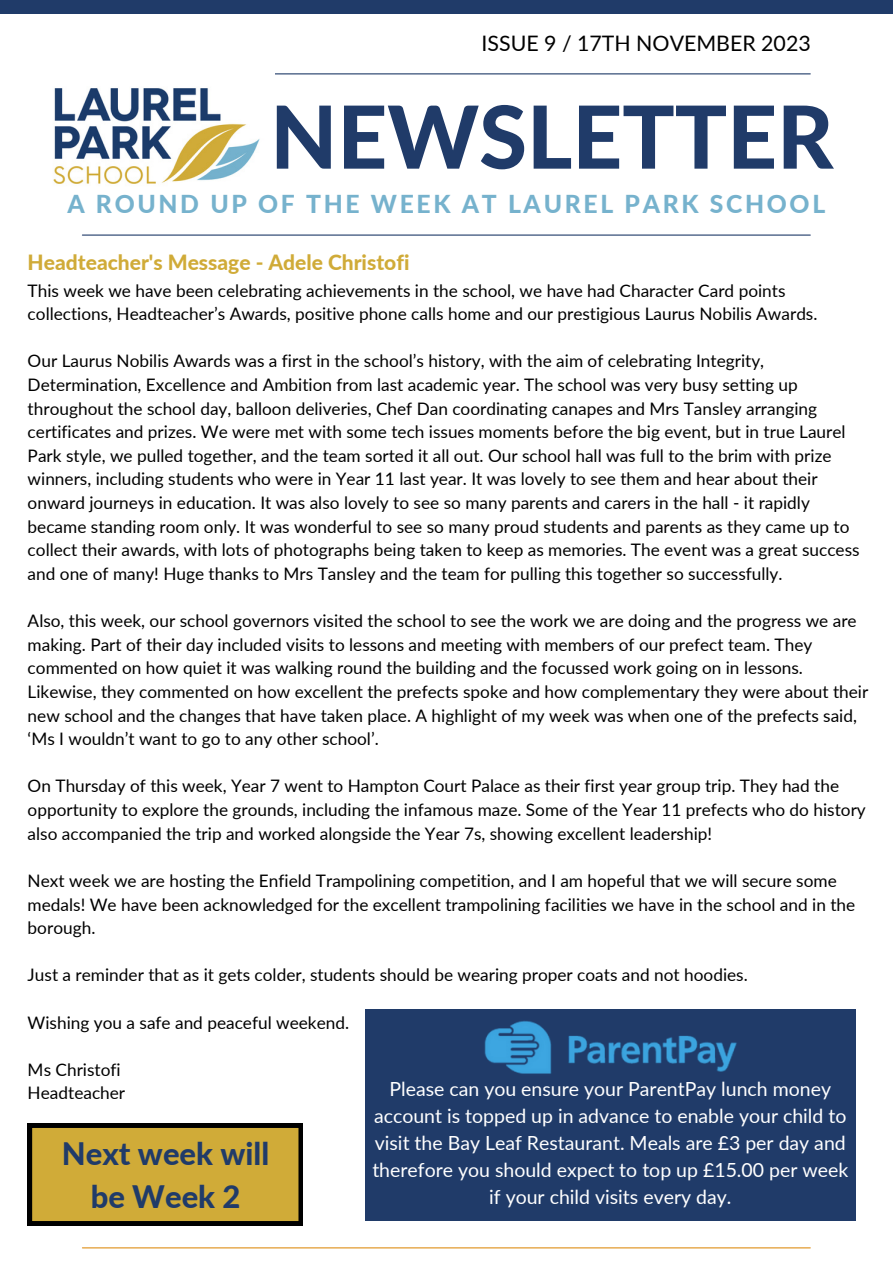
<style>
.page{position:relative;width:893px;height:1264px;background:#fff}
.page>*{position:absolute;margin:0;border:0;box-sizing:border-box;transform-origin:0 0}
.t1{font:800 86.85px "Lato";color:#203b69}
.t2{font:800 30.9px/42.6px "Lato";color:#203b69;text-align:center}
.t3{font:800 24.75px "Lato";letter-spacing:.11em;color:#76b2cd}
.t4{font:21.3px "Lato";color:#000}
.t5{font:800 21px "Lato";color:#d0ab38}
.t6{font:19.5px/27px "Lato";color:#fff;text-align:center}
.t7{font:17.25px/23.5px "Lato";color:#000}
</style>
<div class="page">
<div style="left:0;top:0;width:892px;height:14px;background:#203b69"></div>
<hr style="left:275px;top:73px;width:535px;height:1px;background:#203b69">
<hr style="left:82px;top:234px;width:728px;height:2px;background:#203b69">
<svg style="left:28px;top:1123px;width:275px;height:102px"></svg>
<hr style="left:82px;top:1247px;width:728px;height:1px;background:#df8f18">
<img style="left:53px;top:88px;width:207px;height:96px">
<div style="left:365px;top:1008px;width:490px;height:212px;background:#203b69"></div>
<img style="left:468px;top:1008px;width:284px;height:66px">
<p class="t4" style="left:481px;top:30px;width:331px">ISSUE 9 / 17TH NOVEMBER 2023</p>
<p class="t1" style="left:270px;top:83px;width:564px">NEWSLETTER</p>
<p class="t3" style="left:67px;top:188px;width:759px">A ROUND UP OF THE WEEK AT LAUREL PARK SCHOOL</p>
<p class="t5" style="left:28px;top:249px;width:383px">Headteacher's Message - Adele Christofi</p>
<p class="t7" style="left:28px;top:278px;width:791px">This week we have been celebrating achievements in the school, we have had Character Card points collections, Headteacher’s Awards, positive phone calls home and our prestigious Laurus Nobilis Awards.</p>
<p class="t7" style="left:28px;top:349px;width:833px">Our Laurus Nobilis Awards was a first in the school’s history, with the aim of celebrating Integrity, Determination, Excellence and Ambition from last academic year. The school was very busy setting up throughout the school day, balloon deliveries, Chef Dan coordinating canapes and Mrs Tansley arranging certificates and prizes. We were met with some tech issues moments before the big event, but in true Laurel Park style, we pulled together, and the team sorted it all out. Our school hall was full to the brim with prize winners, including students who were in Year 11 last year. It was lovely to see them and hear about their onward journeys in education. It was also lovely to see so many parents and carers in the hall - it rapidly became standing room only. It was wonderful to see so many proud students and parents as they came up to collect their awards, with lots of photographs being taken to keep as memories. The event was a great success and one of many! Huge thanks to Mrs Tansley and the team for pulling this together so successfully.</p>
<p class="t7" style="left:28px;top:608px;width:842px">Also, this week, our school governors visited the school to see the work we are doing and the progress we are making. Part of their day included visits to lessons and meeting with members of our prefect team. They commented on how quiet it was walking round the building and the focussed work going on in lessons.<br>Likewise, they commented on how excellent the prefects spoke and how complementary they were about their new school and the changes that have taken place. A highlight of my week was when one of the prefects said, ‘Ms I wouldn’t want to go to any other school’.</p>
<p class="t7" style="left:28px;top:774px;width:839px">On Thursday of this week, Year 7 went to Hampton Court Palace as their first year group trip. They had the opportunity to explore the grounds, including the infamous maze. Some of the Year 11 prefects who do history also accompanied the trip and worked alongside the Year 7s, showing excellent leadership!</p>
<p class="t7" style="left:28px;top:868px;width:829px">Next week we are hosting the Enfield Trampolining competition, and I am hopeful that we will secure some medals! We have been acknowledged for the excellent trampolining facilities we have in the school and in the borough.</p>
<p class="t7" style="left:28px;top:962px;width:721px">Just a reminder that as it gets colder, students should be wearing proper coats and not hoodies.</p>
<p class="t7" style="left:28px;top:1010px;width:323px">Wishing you a safe and peaceful weekend.</p>
<p class="t7" style="left:28px;top:1057px;width:94px">Ms Christofi</p>
<p class="t7" style="left:28px;top:1080px;width:99px">Headteacher</p>
<p class="t6" style="left:372px;top:1075px;width:477px">Please can you ensure your ParentPay lunch money account is topped up in advance to enable your child to visit the Bay Leaf Restaurant. Meals are £3 per day and therefore you should expect to top up £15.00 per week if your child visits every day.</p>
<p class="t2" style="left:62px;top:1131px;width:209px">Next week will be Week 2</p>
</div>
